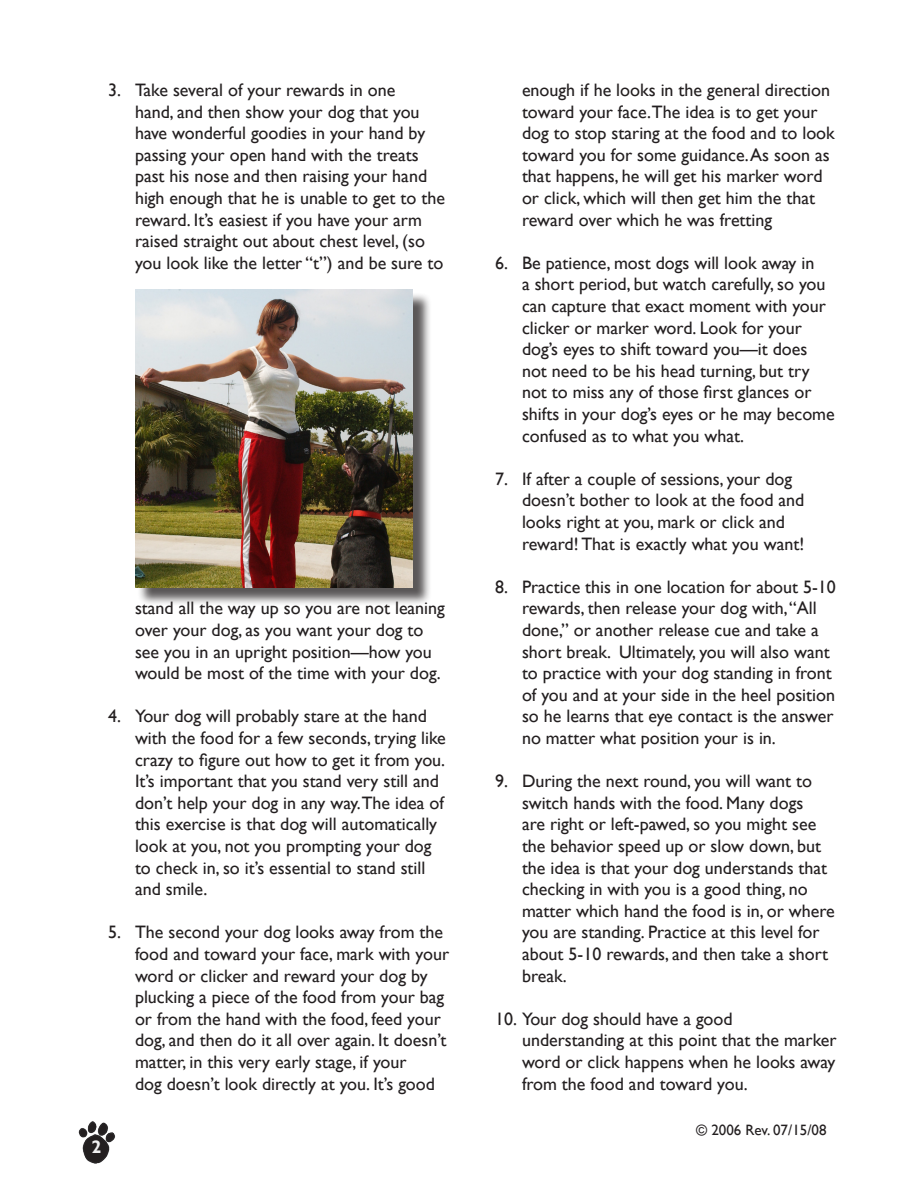
<style>
.page{position:relative;width:918px;height:1188px;background:#fff}
.page>*{position:absolute;margin:0;border:0;box-sizing:border-box;transform-origin:0 0}
.t1{font:18px/21.6px "Gill Sans";color:#231f20}
.t2{font:700 18px "Gill Sans";color:#f0f0f1}
.t3{font:15px "Gill Sans";color:#231f20}
</style>
<div class="page">
<img style="left:78px;top:1121px;width:38px;height:43px">
<div style="left:137px;top:292px;width:295px;height:314px;background:#231f20;opacity:.75"></div>
<img style="left:135px;top:290px;width:278px;height:297px">
<p class="t1" style="left:135px;top:79px;width:312px;text-indent:-27px">3. Take several of your rewards in one<br>hand, and then show your dog that you have wonderful goodies in your hand by passing your open hand with the treats past his nose and then raising your hand high enough that he is unable to get to the reward. It’s easiest if you have your arm raised straight out about chest level, (so you look like the letter “t”) and be sure to</p>
<p class="t1" style="left:135px;top:598px;width:311px">stand all the way up so you are not leaning over your dog, as you want your dog to see you in an upright position—how you would be most of the time with your dog.</p>
<p class="t1" style="left:135px;top:706px;width:312px;text-indent:-27px">4. Your dog will probably stare at the hand with the food for a few seconds, trying like crazy to figure out how to get it from you.<br>It’s important that you stand very still and don’t help your dog in any way.The idea of this exercise is that dog will automatically look at you, not you prompting your dog to check in, so it’s essential to stand still and smile.</p>
<p class="t1" style="left:135px;top:922px;width:316px;text-indent:-27px">5. The second your dog looks away from the food and toward your face, mark with your word or clicker and reward your dog by plucking a piece of the food from your bag or from the hand with the food, feed your dog, and then do it all over again. It doesn’t matter, in this very early stage, if your<br>dog doesn’t look directly at you. It’s good</p>
<p class="t2" style="left:92px;top:1136px;width:11px">2</p>
<p class="t1" style="left:522px;top:79px;width:314px">enough if he looks in the general direction toward your face.The idea is to get your dog to stop staring at the food and to look toward you for some guidance. As soon as that happens, he will get his marker word or click, which will then get him the that reward over which he was fretting</p>
<p class="t1" style="left:522px;top:252px;width:314px;text-indent:-27px">6. Be patience, most dogs will look away in<br>a short period, but watch carefully, so you can capture that exact moment with your clicker or marker word. Look for your dog’s eyes to shift toward you—it does not need to be his head turning, but try not to miss any of those first glances or shifts in your dog’s eyes or he may become confused as to what you what.</p>
<p class="t1" style="left:522px;top:468px;width:284px;text-indent:-27px">7. If after a couple of sessions, your dog doesn’t bother to look at the food and looks right at you, mark or click and reward! That is exactly what you want!</p>
<p class="t1" style="left:522px;top:576px;width:315px;text-indent:-27px">8. Practice this in one location for about 5-10 rewards, then release your dog with, “All done,” or another release cue and take a short break. Ultimately, you will also want to practice with your dog standing in front of you and at your side in the heel position so he learns that eye contact is the answer no matter what position your is in.</p>
<p class="t1" style="left:522px;top:771px;width:314px;text-indent:-27px">9. During the next round, you will want to switch hands with the food. Many dogs<br>are right or left-pawed, so you might see the behavior speed up or slow down, but the idea is that your dog understands that checking in with you is a good thing, no matter which hand the food is in, or where you are standing. Practice at this level for about 5-10 rewards, and then take a short break.</p>
<p class="t1" style="left:522px;top:1008px;width:316px;text-indent:-27px">10. Your dog should have a good understanding at this point that the marker word or click happens when he looks away from the food and toward you.</p>
<p class="t3" style="left:696px;top:1121px;width:132px">© 2006 Rev. 07/15/08</p>
</div>
